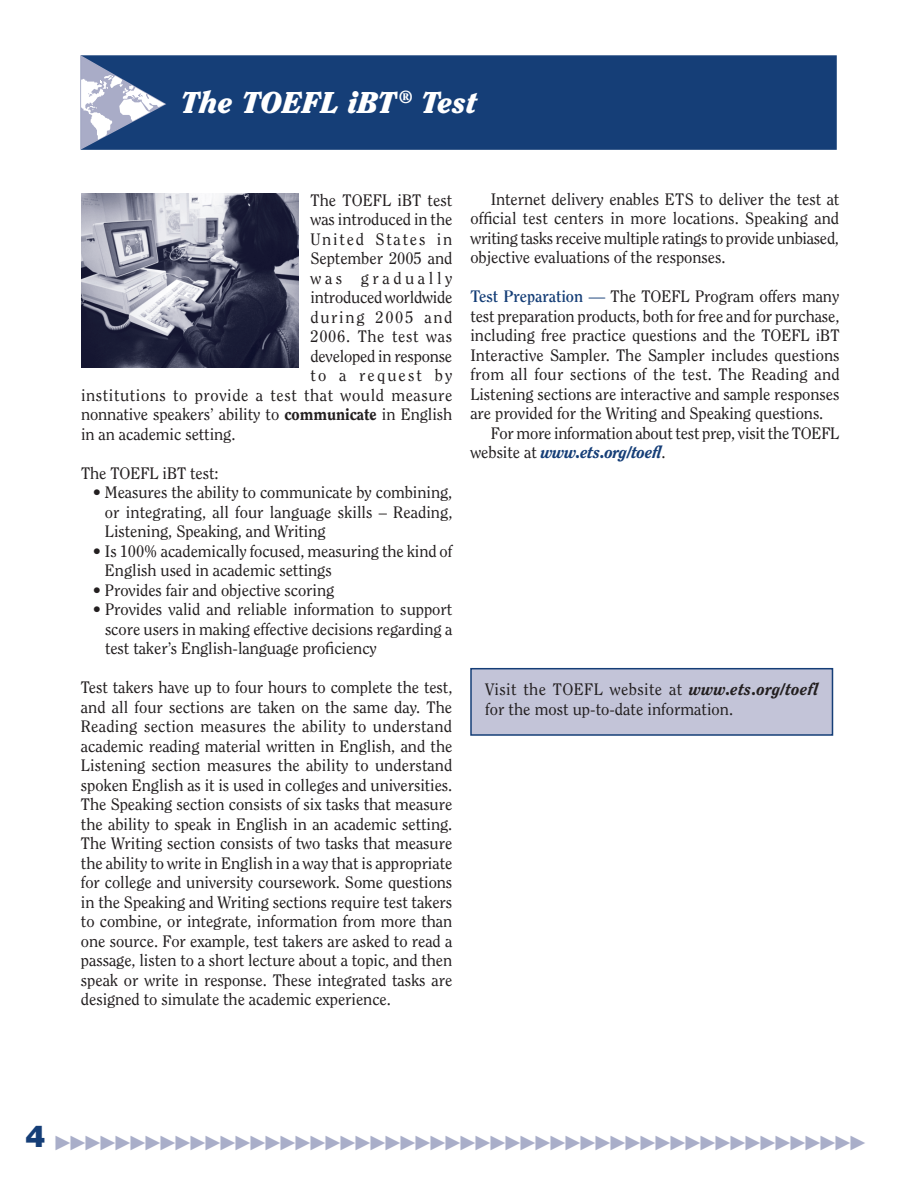
<style>
.page{position:relative;width:918px;height:1188px;background:#fff}
.page>*{position:absolute;margin:0;border:0;box-sizing:border-box;transform-origin:0 0}
.t1{font:italic 900 30px "Clearface Std";color:#fff}
.t2{font:16.5px/19.5px "Clearface Std";letter-spacing:-.005em;color:#231f20;text-align:justify}
.t3{font:16.5px "Clearface Std";letter-spacing:.035em;color:#231f20}
.t4{font:16.5px "Clearface Std";letter-spacing:.015em;color:#231f20}
.t5{font:italic 800 16.5px "Clearface Std";letter-spacing:-.005em;color:#153e77}
.t6{font:16.5px "Clearface Std";letter-spacing:.04em;color:#231f20}
.t7{font:16.5px "Clearface Std";letter-spacing:.105em;color:#231f20}
.t8{font:16.5px "Clearface Std";letter-spacing:.1em;color:#231f20}
.t9{font:16.5px "Clearface Std";letter-spacing:.215em;color:#231f20}
.t10{font:16.5px "Clearface Std";letter-spacing:.125em;color:#231f20}
.t11{font:15px "Universal Std Newswith Comm Pi";color:#a9aec9}
.s1{font-weight:800}
.s2{font-weight:700;color:#153e77}
.s3{color:#153e77}
.s4{font-weight:400;font-style:normal;color:#231f20}
.s5{font-weight:800;font-style:italic}
.s6{font-family:"Helvetica LT Std";font-weight:900;font-size:30px;color:#153e77}
</style>
<div class="page">
<div style="left:81px;top:55px;width:756px;height:95px;background:#153e77;border:2px solid #153e77"></div>
<svg style="left:80px;top:55px;width:87px;height:95px"></svg>
<img style="left:81px;top:194px;width:217px;height:174px">
<div style="left:471px;top:669px;width:361px;height:66px;background:#c3c4d8"></div>
<div style="left:470px;top:668px;width:363px;height:68px;border:2px solid #153e77"></div>
<h1 class="t1" style="left:182px;top:84px;width:298px">The TOEFL iBT<sup>®</sup> Test</h1>
<p class="t2" style="left:310px;top:190px;width:143px">The TOEFL iBT test</p>
<p class="t2" style="left:310px;top:210px;width:143px">was introduced in the</p>
<p class="t7" style="left:310px;top:229px;width:143px">United States in</p>
<p class="t2" style="left:310px;top:249px;width:143px">September 2005 and</p>
<p class="t9" style="left:310px;top:268px;width:143px">was gradually</p>
<p class="t2" style="left:310px;top:288px;width:143px">introduced worldwide</p>
<p class="t8" style="left:310px;top:307px;width:143px">during 2005 and</p>
<p class="t6" style="left:310px;top:327px;width:143px">2006. The test was</p>
<p class="t2" style="left:310px;top:346px;width:143px">developed in response</p>
<p class="t10" style="left:310px;top:366px;width:143px">to a request by</p>
<p class="t3" style="left:81px;top:385px;width:373px">institutions to provide a test that would measure</p>
<p class="t2" style="left:81px;top:405px;width:373px">nonnative speakers’ ability to <span class="s1">communicate</span> in English</p>
<p class="t2" style="left:81px;top:424px;width:156px">in an academic setting.</p>
<p class="t2" style="left:81px;top:463px;width:139px">The TOEFL iBT test:</p>
<p class="t2" style="left:105px;top:483px;width:349px;text-indent:-12px">• Measures the ability to communicate by combining, or integrating, all four language skills – Reading, Listening, Speaking, and Writing</p>
<p class="t2" style="left:105px;top:541px;width:350px;text-indent:-12px">• Is 100% academically focused, measuring the kind of<br>English used in academic settings</p>
<p class="t2" style="left:93px;top:580px;width:243px">• Provides fair and objective scoring</p>
<p class="t2" style="left:105px;top:600px;width:349px;text-indent:-12px">• Provides valid and reliable information to support score users in making effective decisions regarding a test taker’s English-language proficiency</p>
<p class="t2" style="left:81px;top:678px;width:373px">Test takers have up to four hours to complete the test, and all four sections are taken on the same day. The Reading section measures the ability to understand academic reading material written in English, and the Listening section measures the ability to understand spoken English as it is used in colleges and universities.<br>The Speaking section consists of six tasks that measure the ability to speak in English in an academic setting.<br>The Writing section consists of two tasks that measure the ability to write in English in a way that is appropriate for college and university coursework. Some questions in the Speaking and Writing sections require test takers to combine, or integrate, information from more than one source. For example, test takers are asked to read a passage, listen to a short lecture about a topic, and then speak or write in response. These integrated tasks are designed to simulate the academic experience.</p>
<p class="t2" style="left:470px;top:189px;width:371px;text-indent:20px">Internet delivery enables E T S to deliver the test at official test centers in more locations. Speaking and writing tasks receive multiple ratings to provide unbiased, objective evaluations of the responses.</p>
<p class="t2" style="left:470px;top:287px;width:371px"><span class="s2">Test Preparation</span> <span class="s3">—</span> The TOEFL Program offers many</p>
<p class="t2" style="left:470px;top:306px;width:371px">test preparation products, both for free and for purchase,</p>
<p class="t2" style="left:470px;top:326px;width:371px">including free practice questions and the TOEFL iBT</p>
<p class="t2" style="left:470px;top:345px;width:371px">Interactive Sampler. The Sampler includes questions</p>
<p class="t4" style="left:470px;top:365px;width:371px">from all four sections of the test. The Reading and</p>
<p class="t2" style="left:470px;top:384px;width:371px">Listening sections are interactive and sample responses</p>
<p class="t2" style="left:470px;top:404px;width:355px">are provided for the Writing and Speaking questions.</p>
<p class="t2" style="left:491px;top:423px;width:350px">For more information about test prep, visit the TOEFL</p>
<p class="t5" style="left:470px;top:442px;width:197px"><span class="s4">website at</span> www.ets.org/toefl<span class="s4">.</span></p>
<p class="t2" style="left:485px;top:680px;width:335px">Visit the TOEFL website at <span class="s5">www.ets.org/toefl </span>for the most up-to-date information.</p>
<p class="t11" style="left:26px;top:1135px;width:841px"><span class="s6">4</span> ▶▶▶▶▶▶▶▶▶▶▶▶▶▶▶▶▶▶▶▶▶▶▶▶▶▶▶▶▶▶▶▶▶▶▶▶▶▶▶▶▶▶▶▶▶▶▶▶▶▶▶▶▶▶</p>
</div>
